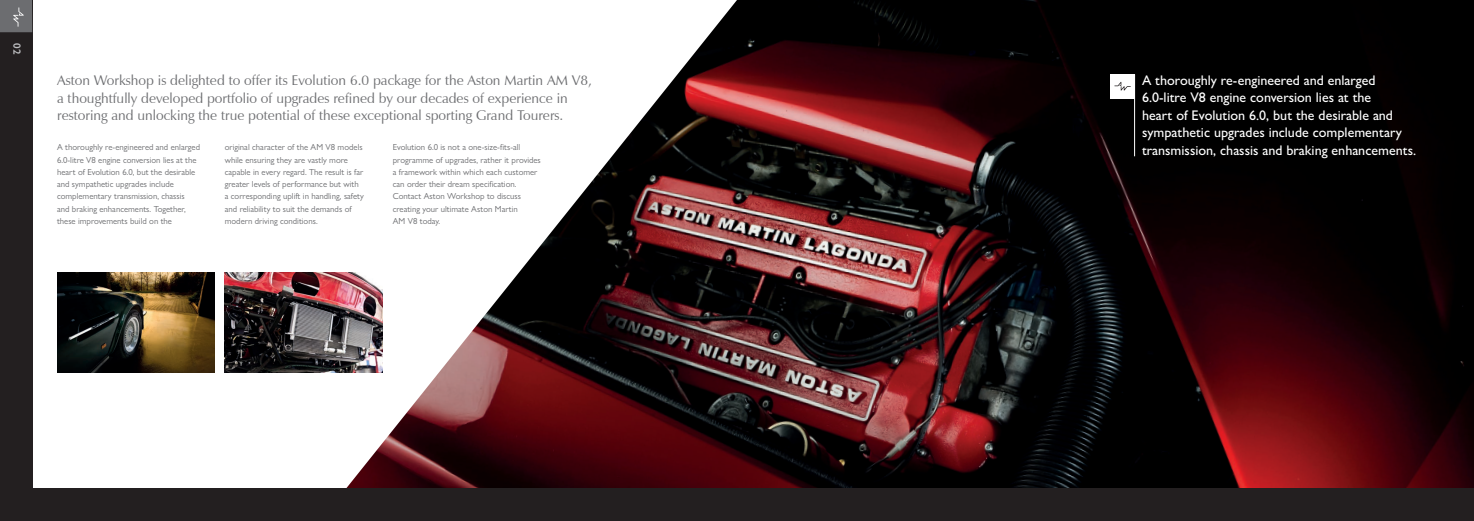
<style>
.page{position:relative;width:1474px;height:521px;background:#fff}
.page>*{position:absolute;margin:0;border:0;box-sizing:border-box;transform-origin:0 0}
.t1{font:14px/17.5px "Zapf Humanist 601 BT";color:#6c6d70}
.t2{font:500 14px/17.5px "Gill Sans Nova";color:#fff}
.t3{font:600 10.5px "Gill Sans Nova";color:#bcbdc0}
.t4{font:8.75px/12.2px "Gill Sans Nova";color:#6c6d70}
</style>
<div class="page">
<img style="left:338px;top:0;width:1135px;height:489px">
<hr style="left:1134px;top:74px;width:1px;height:82px;background:#fff">
<div style="left:1110px;top:74px;width:24px;height:25px;background:#fff"></div>
<svg style="left:1114px;top:82px;width:16px;height:9px"></svg>
<img style="left:225px;top:273px;width:157px;height:99px">
<img style="left:57px;top:273px;width:158px;height:99px">
<div style="left:0;top:0;width:32px;height:521px;background:#231f20"></div>
<div style="left:0;top:489px;width:1473px;height:32px;background:#231f20"></div>
<svg style="left:0;top:0;width:32px;height:32px"></svg>
<p class="t3" style="left:23px;top:43px;width:13px;rotate:90deg">02</p>
<p class="t1" style="left:57px;top:71px;width:536px">Aston Workshop is delighted to offer its Evolution 6.0 package for the Aston Martin AM V8, a thoughtfully developed portfolio of upgrades refined by our decades of experience in restoring and unlocking the true potential of these exceptional sporting Grand Tourers.</p>
<p class="t4" style="left:57px;top:141px;width:145px">A thoroughly re-engineered and enlarged 6.0-litre V8 engine conversion lies at the heart of Evolution 6.0, but the desirable and sympathetic upgrades include complementary transmission, chassis<br>and braking enhancements. Together, these improvements build on the</p>
<p class="t4" style="left:225px;top:141px;width:141px">original character of the AM V8 models while ensuring they are vastly more capable in every regard. The result is far greater levels of performance but with a corresponding uplift in handling, safety and reliability to suit the demands of modern driving conditions.</p>
<p class="t4" style="left:393px;top:141px;width:149px">Evolution 6.0 is not a one-size-fits-all programme of upgrades, rather it provides a framework within which each customer can order their dream specification.<br>Contact Aston Workshop to discuss creating your ultimate Aston Martin<br>AM V8 today.</p>
<h1 class="t2" style="left:1141px;top:71px;width:276px">A thoroughly re-engineered and enlarged 6.0-litre V8 engine conversion lies at the<br>heart of Evolution 6.0, but the desirable and sympathetic upgrades include complementary transmission, chassis and braking enhancements.</h1>
</div>
